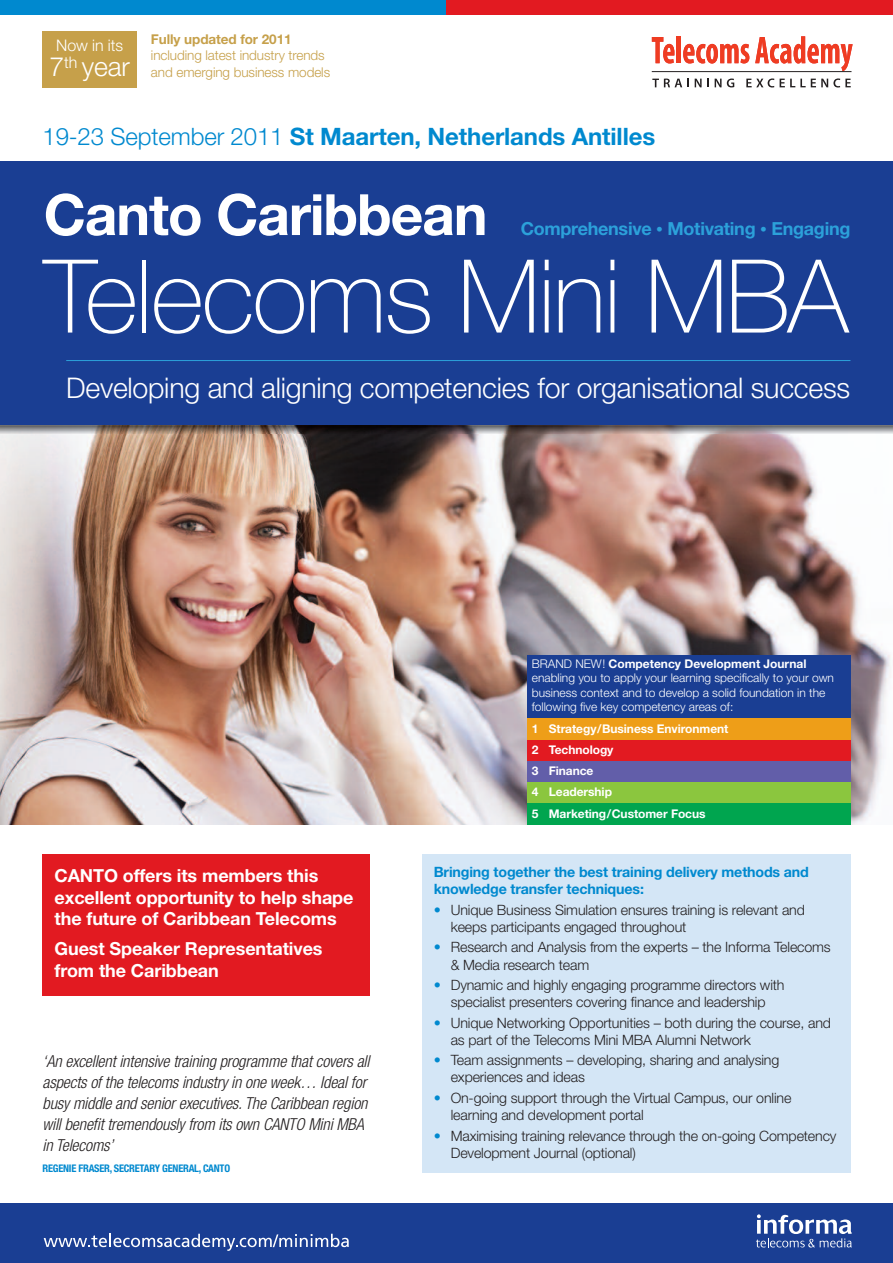
<style>
.page{position:relative;width:893px;height:1263px;background:#fff}
.page>*{position:absolute;margin:0;border:0;box-sizing:border-box;transform-origin:0 0}
.t1{font:100 102px "Helvetica Neue LT";letter-spacing:-.02em;color:#fff}
.t2{font:700 57px "Helvetica Neue LT";letter-spacing:-.02em;color:#fff}
.t3{font:300 28.5px "Helvetica Neue LT";letter-spacing:-.01em;color:#fff}
.t4{font:300 26.55px "Helvetica Neue LT";color:#fff}
.t5{font:700 24px "Helvetica Neue LT";letter-spacing:-.005em;color:#0089cf}
.t6{font:700 18px/21.6px "Helvetica Neue LT";letter-spacing:-.005em;color:#fff}
.t7{font:700 18px "Helvetica Neue LT";letter-spacing:-.015em;color:#2ca1da}
.t8{font:italic 300 condensed 16.5px/21px "Helvetica Neue LT";letter-spacing:-.005em;color:#231f20}
.t9{font:300 15.9px "Helvetica Neue LT";letter-spacing:-.005em;color:#fff}
.t10{font:300 14.25px/17.1px "Helvetica Neue LT";letter-spacing:-.01em;color:#231f20}
.t11{font:700 14.25px/17.1px "Helvetica Neue LT";letter-spacing:-.01em;color:#0089cf}
.t12{font:300 13.5px/16.2px "Helvetica Neue LT";letter-spacing:-.005em;color:#c6a04a}
.t13{font:700 13.5px "Helvetica Neue LT";letter-spacing:-.005em;color:#c6a04a}
.t14{font:300 12px/14.4px "Helvetica Neue LT";color:#fff}
.t15{font:700 12px/21.3px "Helvetica Neue LT";letter-spacing:-.005em;color:#fff}
.t16{font:700 condensed 10.5px "Helvetica Neue LT";letter-spacing:-.02em;color:#0089cf}
.s1{font-weight:300}
.s2{font-size:13.5px}
.s3{font-weight:700}
.s4{color:#0089cf}
</style>
<div class="page">
<div style="left:0;top:1203px;width:893px;height:60px;background:#1a3e93"></div>
<svg style="left:756px;top:1214px;width:96px;height:33px"></svg>
<svg style="left:44px;top:1234px;width:305px;height:17px"></svg>
<div style="left:0;top:0;width:446px;height:15px;background:#0089cf"></div>
<div style="left:446px;top:0;width:447px;height:15px;background:#e21a21"></div>
<svg style="left:652px;top:37px;width:22px;height:26px"></svg>
<hr style="left:677px;top:36px;width:4px;height:27px;background:#ef3c22">
<svg style="left:683px;top:44px;width:66px;height:20px"></svg>
<svg style="left:755px;top:36px;width:98px;height:36px"></svg>
<svg style="left:652px;top:79px;width:37px;height:8px"></svg>
<svg style="left:695px;top:79px;width:14px;height:8px"></svg>
<svg style="left:715px;top:79px;width:6px;height:8px"></svg>
<svg style="left:727px;top:79px;width:7px;height:8px"></svg>
<svg style="left:746px;top:78px;width:28px;height:9px"></svg>
<svg style="left:780px;top:78px;width:71px;height:9px"></svg>
<hr style="left:652px;top:71px;width:199px;height:1px;background:#231f20">
<div style="left:43px;top:32px;width:94px;height:56px;background:#c6a04a"></div>
<img style="left:0;top:434px;width:891px;height:391px">
<div style="left:0;top:162px;width:893px;height:263px;background:#1a3e93"></div>
<img style="left:0;top:425px;width:893px;height:9px">
<div style="left:527px;top:655px;width:323px;height:64px;background:#1a3e93"></div>
<div style="left:527px;top:719px;width:323px;height:21px;background:#ee9e18"></div>
<div style="left:527px;top:740px;width:323px;height:21px;background:#e21a21"></div>
<div style="left:527px;top:761px;width:323px;height:21px;background:#625ea9"></div>
<div style="left:527px;top:782px;width:323px;height:22px;background:#8bc63e"></div>
<div style="left:527px;top:804px;width:323px;height:21px;background:#00a54f"></div>
<div style="left:422px;top:854px;width:428px;height:319px;background:#d4e6f6"></div>
<hr style="left:66px;top:360px;width:784px;height:1px;background:#2ca1da">
<div style="left:43px;top:854px;width:327px;height:141px;background:#e21a21"></div>
<p class="t9" style="left:56px;top:39px;width:68px">Now in its</p>
<h3 class="t4" style="left:50px;top:57px;width:82px">7<sup>th</sup> year</h3>
<p class="t13" style="left:151px;top:35px;width:142px">Fully updated for 2011</p>
<p class="t12" style="left:151px;top:49px;width:181px">including latest industry trends and emerging business models</p>
<h3 class="t5" style="left:43px;top:128px;width:614px"><span class="s1">19-23 September 2011</span> St Maarten, Netherlands Antilles</h3>
<h2 class="t2" style="left:44px;top:194px;width:445px">Canto Caribbean</h2>
<h1 class="t1" style="left:44px;top:260px;width:806px">Telecoms Mini MBA</h1>
<p class="t7" style="left:521px;top:222px;width:331px">Comprehensive <span class="s2">•</span> Motivating <span class="s2">•</span> Engaging</p>
<h3 class="t3" style="left:66px;top:378px;width:785px">Developing and aligning competencies for organisational success</h3>
<p class="t6" style="left:55px;top:866px;width:300px">CANTO offers its members this excellent opportunity to help shape the future of Caribbean Telecoms</p>
<p class="t6" style="left:55px;top:940px;width:270px">Guest Speaker Representatives from the Caribbean</p>
<p class="t8" style="left:43px;top:1052px;width:328px">‘An excellent intensive training programme that covers all aspects of the telecoms industry in one week… Ideal for busy middle and senior executives. The Caribbean region will benefit tremendously from its own CANTO Mini MBA in Telecoms’</p>
<p class="t16" style="left:43px;top:1165px;width:189px">REGENIE FRASER, SECRETARY GENERAL, CANTO</p>
<p class="t14" style="left:532px;top:658px;width:304px">BRAND NEW! <span class="s3">Competency Development Journal </span>enabling you to apply your learning specifically to your own business context and to develop a solid foundation in the following five key competency areas of:</p>
<p class="t15" style="left:532px;top:719px;width:198px">1 Strategy/Business Environment<br>2 Technology<br>3 Finance<br>4 Leadership<br>5 Marketing/Customer Focus</p>
<p class="t11" style="left:434px;top:865px;width:377px">Bringing together the best training delivery methods and knowledge transfer techniques:</p>
<p class="t10" style="left:451px;top:902px;width:356px;text-indent:-17px"><span class="s4">•</span> Unique Business Simulation ensures training is relevant and keeps participants engaged throughout</p>
<p class="t10" style="left:451px;top:940px;width:382px;text-indent:-17px"><span class="s4">•</span> Research and Analysis from the experts – the Informa Telecoms &amp; Media research team</p>
<p class="t10" style="left:434px;top:978px;width:352px;text-align:center"><span class="s4">•</span> Dynamic and highly engaging programme directors with specialist presenters covering finance and leadership</p>
<p class="t10" style="left:451px;top:1015px;width:382px;text-indent:-17px"><span class="s4">•</span> Unique Networking Opportunities – both during the course, and as part of the Telecoms Mini MBA Alumni Network</p>
<p class="t10" style="left:451px;top:1053px;width:330px;text-indent:-17px"><span class="s4">•</span> Team assignments – developing, sharing and analysing experiences and ideas</p>
<p class="t10" style="left:451px;top:1091px;width:342px;text-indent:-17px"><span class="s4">•</span> On-going support through the Virtual Campus, our online learning and development portal</p>
<p class="t10" style="left:451px;top:1128px;width:387px;text-indent:-17px"><span class="s4">•</span> Maximising training relevance through the on-going Competency<br>Development Journal (optional)</p>
</div>
